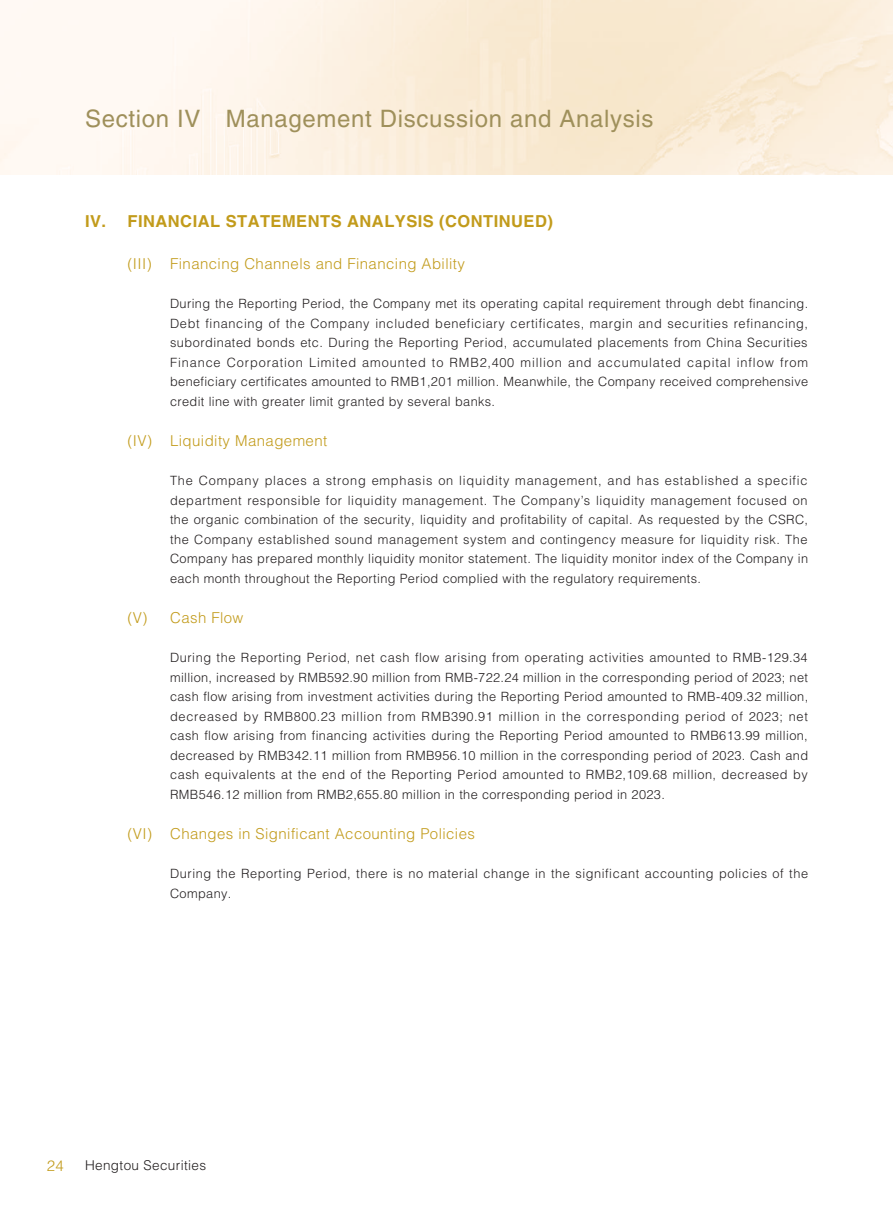
<style>
.page{position:relative;width:893px;height:1212px;background:#fff}
.page>*{position:absolute;margin:0;border:0;box-sizing:border-box;transform-origin:0 0}
.t1{font:24px "Helvetica LT Std";letter-spacing:.03em;color:#9f905b}
.t2{font:700 16.5px "Helvetica LT Std";letter-spacing:.03em;color:#c29b1b}
.t3{font:300 15px "Helvetica LT Std";letter-spacing:.03em;color:#c29b1b}
.t4{font:300 13.5px "Helvetica LT Std";letter-spacing:.03em;color:#231f20}
.t5{font:300 12.75px/19.5px "Helvetica LT Std";letter-spacing:.03em;color:#231f20;text-align:justify}
</style>
<div class="page">
<img style="left:0;top:0;width:893px;height:174px">
<h1 class="t1" style="left:85px;top:104px;width:570px">Section IV Management Discussion and Analysis</h1>
<p class="t2" style="left:85px;top:211px;width:469px">IV. FINANCIAL STATEMENTS ANALYSIS (CONTINUED)</p>
<p class="t3" style="left:128px;top:255px;width:339px">(III) Financing Channels and Financing Ability</p>
<p class="t5" style="left:170px;top:294px;width:640px">During the Reporting Period, the Company met its operating capital requirement through debt financing.<br>Debt financing of the Company included beneficiary certificates, margin and securities refinancing, subordinated bonds etc. During the Reporting Period, accumulated placements from China Securities Finance Corporation Limited amounted to RMB2,400 million and accumulated capital inflow from beneficiary certificates amounted to RMB1,201 million. Meanwhile, the Company received comprehensive credit line with greater limit granted by several banks.</p>
<p class="t3" style="left:128px;top:432px;width:201px">(IV) Liquidity Management</p>
<p class="t5" style="left:170px;top:471px;width:640px">The Company places a strong emphasis on liquidity management, and has established a specific department responsible for liquidity management. The Company’s liquidity management focused on the organic combination of the security, liquidity and profitability of capital. As requested by the CSRC, the Company established sound management system and contingency measure for liquidity risk. The Company has prepared monthly liquidity monitor statement. The liquidity monitor index of the Company in each month throughout the Reporting Period complied with the regulatory requirements.</p>
<p class="t3" style="left:128px;top:609px;width:117px">(V) Cash Flow</p>
<p class="t5" style="left:170px;top:648px;width:640px">During the Reporting Period, net cash flow arising from operating activities amounted to RMB-129.34 million, increased by RMB592.90 million from RMB-722.24 million in the corresponding period of 2023; net cash flow arising from investment activities during the Reporting Period amounted to RMB-409.32 million, decreased by RMB800.23 million from RMB390.91 million in the corresponding period of 2023; net cash flow arising from financing activities during the Reporting Period amounted to RMB613.99 million, decreased by RMB342.11 million from RMB956.10 million in the corresponding period of 2023. Cash and cash equivalents at the end of the Reporting Period amounted to RMB2,109.68 million, decreased by RMB546.12 million from RMB2,655.80 million in the corresponding period in 2023.</p>
<p class="t3" style="left:128px;top:825px;width:349px">(VI) Changes in Significant Accounting Policies</p>
<p class="t5" style="left:170px;top:864px;width:640px">During the Reporting Period, there is no material change in the significant accounting policies of the<br>Company.</p>
<p class="t3" style="left:47px;top:1156px;width:18px">24</p>
<p class="t4" style="left:85px;top:1157px;width:123px">Hengtou Securities</p>
</div>
